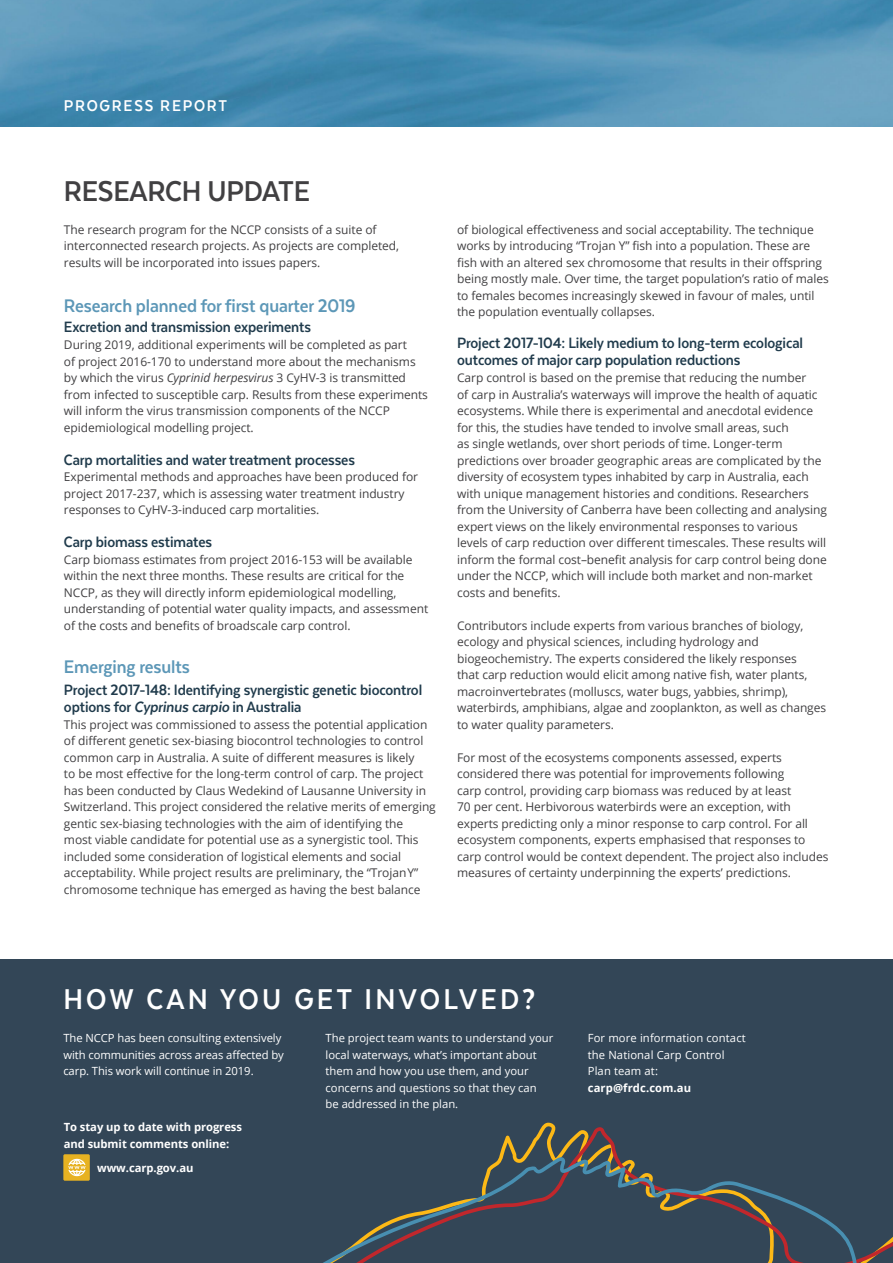
<style>
.page{position:relative;width:893px;height:1263px;background:#fff}
.page>*{position:absolute;margin:0;border:0;box-sizing:border-box;transform-origin:0 0}
.t1{font:700 33px "Texta Narrow";letter-spacing:.1em;color:#fff}
.t2{font:700 33px "Texta Narrow";letter-spacing:-.005em;color:#414042}
.t3{font:700 21px "Texta Narrow";letter-spacing:-.005em;color:#5c97b7}
.t4{font:700 18px "Texta Narrow";letter-spacing:.1em;color:#fff}
.t5{font:700 17.25px/17.2px "Texta Narrow";letter-spacing:-.005em;color:#203b4c}
.t6{font:12px/16.5px "Open Sans";letter-spacing:-.005em;color:#414042}
.t7{font:11.25px/16.5px "Open Sans";color:#fff}
.t8{font:700 11.25px/16.5px "Open Sans";letter-spacing:-.005em;color:#fff}
.s1{font-style:italic}
</style>
<div class="page">
<img style="left:0;top:0;width:893px;height:127px">
<div style="left:0;top:960px;width:893px;height:303px;background:#334657"></div>
<svg style="left:499px;top:1127px;width:119px;height:29px"></svg>
<svg style="left:323px;top:1156px;width:570px;height:107px"></svg>
<div style="left:63px;top:1154px;width:27px;height:27px;background:#e7b222;border-radius:2px"></div>
<svg style="left:68px;top:1159px;width:18px;height:17px"></svg>
<h3 class="t4" style="left:64px;top:96px;width:165px">PROGRESS REPORT</h3>
<h1 class="t2" style="left:64px;top:174px;width:247px">RESEARCH UPDATE</h1>
<p class="t6" style="left:64px;top:221px;width:337px">The research program for the NCCP consists of a suite of interconnected research projects. As projects are completed, results will be incorporated into issues papers.</p>
<h2 class="t3" style="left:64px;top:295px;width:293px">Research planned for first quarter 2019</h2>
<h3 class="t5" style="left:64px;top:318px;width:248px">Excretion and transmission experiments</h3>
<p class="t6" style="left:64px;top:336px;width:365px">During 2019, additional experiments will be completed as part<br>of project 2016-170 to understand more about the mechanisms by which the virus <span class="s1">Cyprinid herpesvirus</span> 3 CyHV-3 is transmitted from infected to susceptible carp. Results from these experiments will inform the virus transmission components of the NCCP epidemiological modelling project.</p>
<h3 class="t5" style="left:64px;top:451px;width:293px">Carp mortalities and water treatment processes</h3>
<p class="t6" style="left:64px;top:468px;width:356px">Experimental methods and approaches have been produced for project 2017-237, which is assessing water treatment industry responses to CyHV-3-induced carp mortalities.</p>
<h3 class="t5" style="left:64px;top:533px;width:150px">Carp biomass estimates</h3>
<p class="t6" style="left:64px;top:551px;width:366px">Carp biomass estimates from project 2016-153 will be available within the next three months. These results are critical for the NCCP, as they will directly inform epidemiological modelling, understanding of potential water quality impacts, and assessment of the costs and benefits of broadscale carp control.</p>
<h2 class="t3" style="left:64px;top:656px;width:127px">Emerging results</h2>
<h3 class="t5" style="left:64px;top:681px;width:360px">Project 2017-148: Identifying synergistic genetic biocontrol options for Cyprinus carpio in Australia</h3>
<p class="t6" style="left:64px;top:716px;width:373px">This project was commissioned to assess the potential application of different genetic sex-biasing biocontrol technologies to control common carp in Australia. A suite of different measures is likely<br>to be most effective for the long-term control of carp. The project has been conducted by Claus Wedekind of Lausanne University in Switzerland. This project considered the relative merits of emerging gentic sex-biasing technologies with the aim of identifying the<br>most viable candidate for potential use as a synergistic tool. This included some consideration of logistical elements and social acceptability. While project results are preliminary, the “Trojan Y” chromosome technique has emerged as having the best balance</p>
<p class="t6" style="left:457px;top:221px;width:373px">of biological effectiveness and social acceptability. The technique works by introducing “Trojan Y” fish into a population. These are fish with an altered sex chromosome that results in their offspring being mostly male. Over time, the target population’s ratio of males to females becomes increasingly skewed in favour of males, until the population eventually collapses.</p>
<h3 class="t5" style="left:457px;top:334px;width:348px">Project 2017-104: Likely medium to long-term ecological outcomes of major carp population reductions</h3>
<p class="t6" style="left:457px;top:369px;width:371px">Carp control is based on the premise that reducing the number<br>of carp in Australia’s waterways will improve the health of aquatic ecosystems. While there is experimental and anecdotal evidence for this, the studies have tended to involve small areas, such<br>as single wetlands, over short periods of time. Longer-term predictions over broader geographic areas are complicated by the diversity of ecosystem types inhabited by carp in Australia, each with unique management histories and conditions. Researchers from the University of Canberra have been collecting and analysing expert views on the likely environmental responses to various levels of carp reduction over different timescales. These results will inform the formal cost–benefit analysis for carp control being done under the NCCP, which will include both market and non-market costs and benefits.</p>
<p class="t6" style="left:457px;top:617px;width:371px">Contributors include experts from various branches of biology, ecology and physical sciences, including hydrology and biogeochemistry. The experts considered the likely responses<br>that carp reduction would elicit among native fish, water plants, macroinvertebrates (molluscs, water bugs, yabbies, shrimp), waterbirds, amphibians, algae and zooplankton, as well as changes to water quality parameters.</p>
<p class="t6" style="left:457px;top:749px;width:373px">For most of the ecosystems components assessed, experts considered there was potential for improvements following<br>carp control, providing carp biomass was reduced by at least<br>70 per cent. Herbivorous waterbirds were an exception, with experts predicting only a minor response to carp control. For all ecosystem components, experts emphasised that responses to carp control would be context dependent. The project also includes measures of certainty underpinning the experts’ predictions.</p>
<h1 class="t1" style="left:63px;top:982px;width:473px">HOW CAN YOU GET INVOLVED?</h1>
<p class="t7" style="left:63px;top:1029px;width:222px">The NCCP has been consulting extensively with communities across areas affected by carp. This work will continue in 2019.</p>
<p class="t7" style="left:326px;top:1029px;width:229px">The project team wants to understand your local waterways, what’s important about them and how you use them, and your concerns and questions so that they can<br>be addressed in the plan.</p>
<p class="t7" style="left:588px;top:1029px;width:159px">For more information contact the National Carp Control<br>Plan team at:</p>
<p class="t8" style="left:588px;top:1079px;width:105px">carp@frdc.com.au</p>
<p class="t8" style="left:64px;top:1119px;width:180px">To stay up to date with progress and submit comments online:</p>
<p class="t8" style="left:97px;top:1159px;width:98px">www.carp.gov.au</p>
</div>
